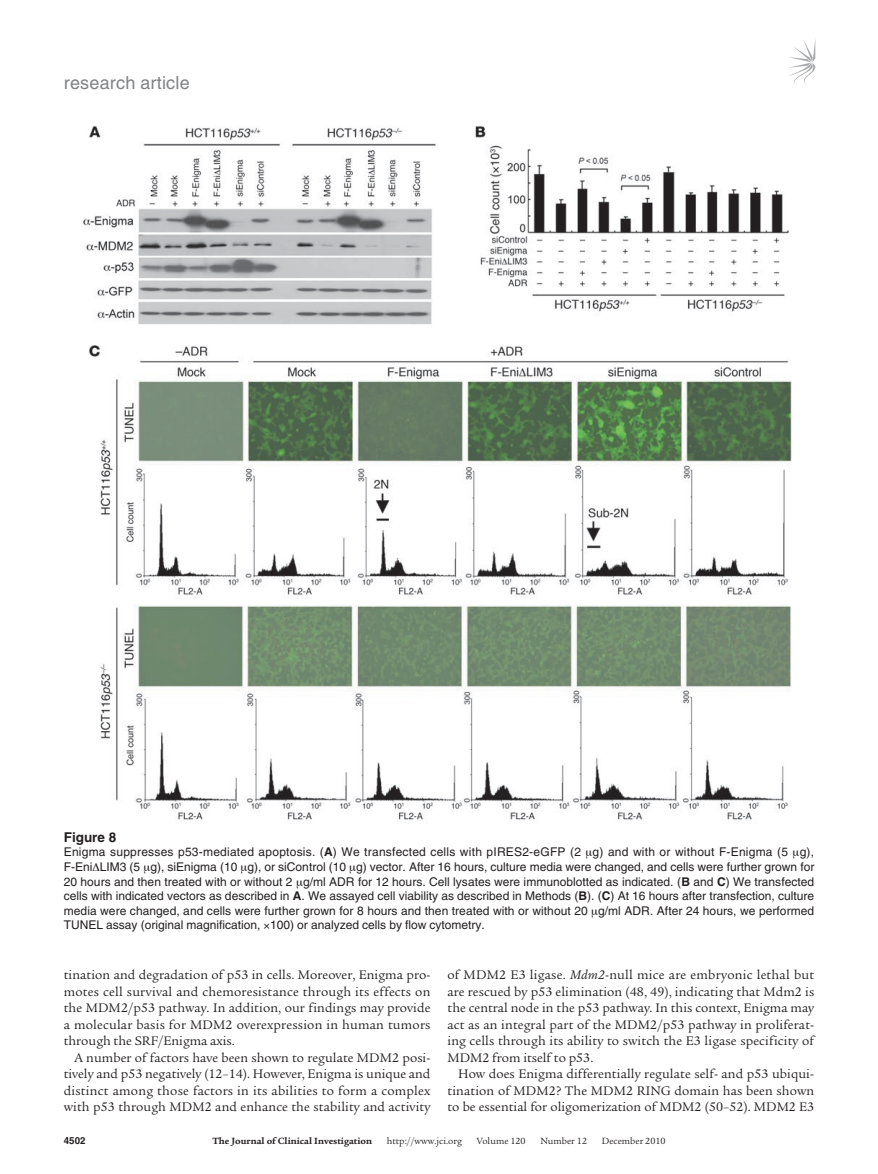
<style>
.page{position:relative;width:878px;height:1174px;background:#fff}
.page>*{position:absolute;margin:0;border:0;box-sizing:border-box;transform-origin:0 0}
.t1{font:18px "Helvetica LT Std";letter-spacing:.01em;color:#808285}
.t2{font:13.5px/16.5px "Legacy Serif Std";letter-spacing:.01em;color:#231f20;text-align:justify}
.t3{font:700 13.5px "Helvetica LT Std";color:#231f20}
.t4{font:12px/14.7px "Helvetica LT Std";color:#231f20;text-align:justify}
.t5{font:9.75px "Legacy Serif Std";color:#231f20}
.t6{font:700 9.75px "Legacy Serif Std";color:#231f20}
.t7{font:700 9.75px "Helvetica LT Std";color:#231f20}
.s1{font-weight:700}
.s2{font-style:italic}
</style>
<div class="page">
<svg style="left:789px;top:41px;width:26px;height:44px"></svg>
<img style="left:83px;top:126px;width:709px;height:695px">
<h1 class="t1" style="left:64px;top:72px;width:127px">research article</h1>
<p class="t3" style="left:64px;top:828px;width:54px">Figure 8</p>
<p class="t4" style="left:64px;top:844px;width:752px">Enigma suppresses p53-mediated apoptosis. (<span class="s1">A</span>) We transfected cells with pIRES2-eGFP (2 g) and with or without F-Enigma (5 g), F-Eni LIM3 (5 g), siEnigma (10 g), or siControl (10 g) vector. After 16 hours, culture media were changed, and cells were further grown for 20 hours and then treated with or without 2 g/ml ADR for 12 hours. Cell lysates were immunoblotted as indicated. (<span class="s1">B</span> and <span class="s1">C</span>) We transfected cells with indicated vectors as described in <span class="s1">A</span>. We assayed cell viability as described in Methods (<span class="s1">B</span>). (<span class="s1">C</span>) At 16 hours after transfection, culture media were changed, and cells were further grown for 8 hours and then treated with or without 20 g/ml ADR. After 24 hours, we performed TUNEL assay (original magnification, 100) or analyzed cells by flow cytometry.</p>
<p class="t2" style="left:64px;top:966px;width:368px">tination and degradation of p53 in cells. Moreover, Enigma pro&shy;motes cell survival and chemoresistance through its effects on the MDM2/p53 pathway. In addition, our findings may provide a molecular basis for MDM2 overexpression in human tumors through the SRF/Enigma axis.</p>
<p class="t2" style="left:64px;top:1049px;width:368px;text-indent:11px">A number of factors have been shown to regulate MDM2 posi&shy;tively and p53 negatively (12–14). However, Enigma is unique and distinct among those factors in its abilities to form a complex with p53 through MDM2 and enhance the stability and activity</p>
<p class="t2" style="left:447px;top:966px;width:368px">of MDM2 E3 ligase. <span class="s2">Mdm2</span>-null mice are embryonic lethal but are rescued by p53 elimination (48, 49), indicating that Mdm2 is the central node in the p53 pathway. In this context, Enigma may act as an integral part of the MDM2/p53 pathway in proliferat&shy;ing cells through its ability to switch the E3 ligase specificity of MDM2 from itself to p53.</p>
<p class="t2" style="left:447px;top:1065px;width:368px;text-indent:11px">How does Enigma differentially regulate self- and p53 ubiqui&shy;tination of MDM2? The MDM2 RING domain has been shown to be essential for oligomerization of MDM2 (50–52). MDM2 E3</p>
<p class="t7" style="left:64px;top:1134px;width:23px">4502</p>
<p class="t6" style="left:212px;top:1135px;width:161px">The Journal of Clinical Investigation</p>
<p class="t5" style="left:387px;top:1135px;width:77px">http://www.jci.org</p>
<p class="t5" style="left:476px;top:1135px;width:50px">Volume 120</p>
<p class="t5" style="left:540px;top:1135px;width:48px">Number 12</p>
<p class="t5" style="left:601px;top:1135px;width:65px">December 2010</p>
</div>
